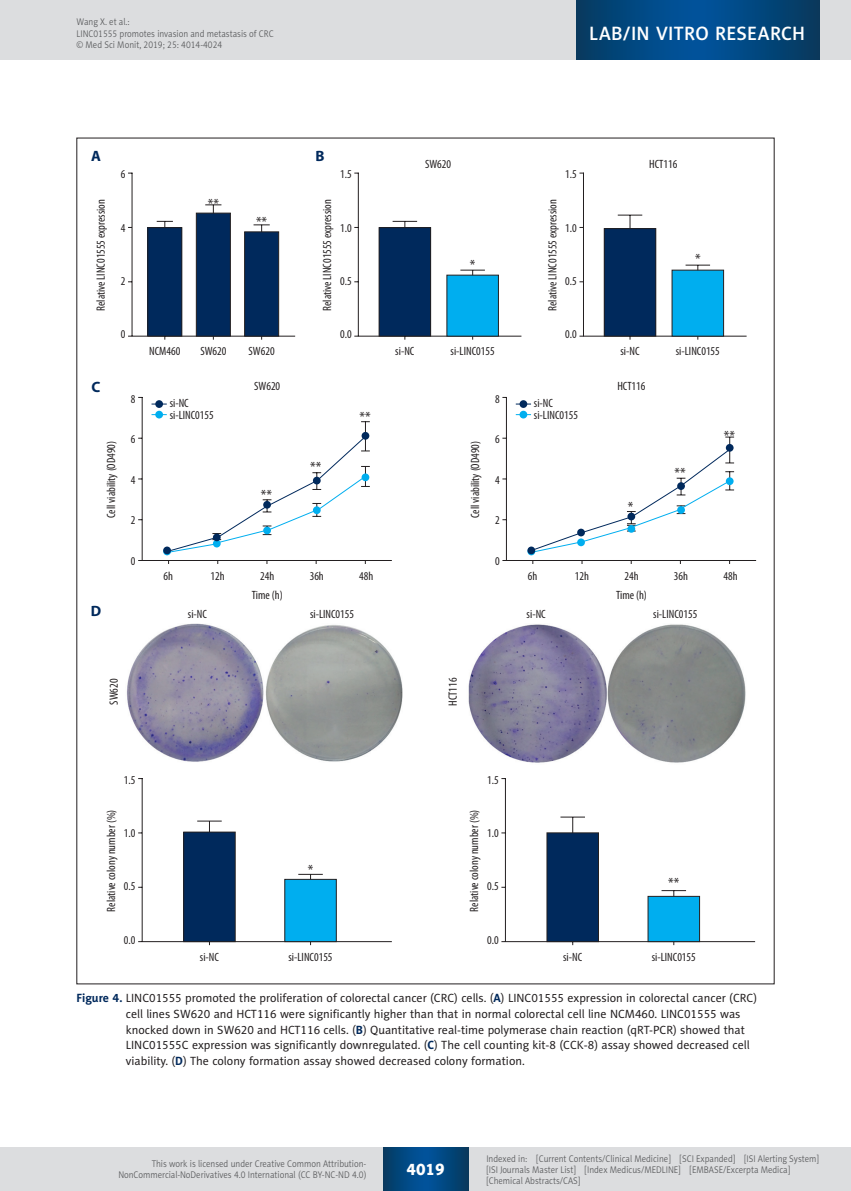
<style>
.page{position:relative;width:851px;height:1191px;background:#fff}
.page>*{position:absolute;margin:0;border:0;box-sizing:border-box;transform-origin:0 0}
.t1{font:19.5px "Naomi Sans EFN Medium";letter-spacing:.01em;color:#fff}
.t2{font:16.5px "Naomi Sans EFN Heavy";color:#fff}
.t3{font:condensed 15px "Myriad Pro";color:#231f20}
.t4{font:700 15px "Myriad Pro";color:#00295c}
.MSM_Rycina_tytul{font:12px/15.8px "Naomi Sans EFN";color:#231f20}
.t5{font:condensed 12px/18.8px "Myriad Pro";color:#231f20;text-align:center}
.t6{font:9.75px/11.2px "Naomi Sans EFN Light";color:#57585a;scale:.9 1}
.s1{font-weight:700;color:#00295c}
</style>
<div class="page">
<img style="left:126px;top:624px;width:277px;height:138px">
<img style="left:468px;top:624px;width:278px;height:139px">
<hr style="left:138px;top:941px;width:254px;height:1px;background:#231f20">
<hr style="left:142px;top:778px;width:1px;height:163px;background:#231f20">
<svg style="left:197px;top:820px;width:25px;height:1px"></svg>
<hr style="left:209px;top:821px;width:1px;height:124px;background:#231f20">
<svg style="left:183px;top:831px;width:140px;height:115px"></svg>
<div style="left:284px;top:879px;width:52px;height:63px;background:#00aeef;border:1px solid #231f20"></div>
<hr style="left:501px;top:941px;width:254px;height:1px;background:#231f20">
<hr style="left:505px;top:778px;width:1px;height:163px;background:#231f20">
<svg style="left:560px;top:816px;width:25px;height:1px"></svg>
<hr style="left:572px;top:817px;width:1px;height:128px;background:#231f20">
<svg style="left:546px;top:832px;width:140px;height:114px"></svg>
<div style="left:647px;top:896px;width:52px;height:46px;background:#00aeef;border:1px solid #231f20"></div>
<hr style="left:138px;top:560px;width:254px;height:1px;background:#231f20">
<hr style="left:142px;top:397px;width:1px;height:163px;background:#231f20">
<hr style="left:579px;top:336px;width:167px;height:1px;background:#231f20">
<hr style="left:583px;top:173px;width:1px;height:163px;background:#231f20">
<svg style="left:617px;top:215px;width:25px;height:1px"></svg>
<hr style="left:629px;top:215px;width:1px;height:125px;background:#231f20">
<svg style="left:603px;top:228px;width:107px;height:112px"></svg>
<div style="left:671px;top:270px;width:52px;height:66px;background:#00aeef"></div>
<hr style="left:354px;top:336px;width:167px;height:1px;background:#231f20">
<hr style="left:358px;top:173px;width:1px;height:163px;background:#231f20">
<svg style="left:378px;top:221px;width:107px;height:119px"></svg>
<div style="left:446px;top:275px;width:52px;height:61px;background:#00aeef"></div>
<hr style="left:128px;top:336px;width:167px;height:1px;background:#231f20">
<hr style="left:132px;top:173px;width:1px;height:163px;background:#231f20">
<svg style="left:147px;top:204px;width:75px;height:136px"></svg>
<div style="left:196px;top:213px;width:35px;height:123px;background:#00295c;border:1px solid #231f20"></div>
<svg style="left:253px;top:224px;width:17px;height:1px"></svg>
<hr style="left:261px;top:225px;width:1px;height:115px;background:#231f20">
<div style="left:244px;top:231px;width:35px;height:105px;background:#00295c;border:1px solid #231f20"></div>
<div style="left:163px;top:547px;width:8px;height:8px;background:#007fbb;border-radius:50%"></div>
<div style="left:163px;top:546px;width:8px;height:8px;background:#00295c;border-radius:50%"></div>
<div style="left:155px;top:411px;width:8px;height:7px;background:#00aeef;border-radius:50%"></div>
<div style="left:155px;top:400px;width:8px;height:8px;background:#00295c;border-radius:50%"></div>
<hr style="left:502px;top:560px;width:254px;height:1px;background:#231f20">
<hr style="left:506px;top:397px;width:1px;height:163px;background:#231f20">
<div style="left:519px;top:411px;width:8px;height:7px;background:#00aeef;border-radius:50%"></div>
<div style="left:519px;top:400px;width:8px;height:8px;background:#00295c;border-radius:50%"></div>
<svg style="left:167px;top:421px;width:567px;height:132px"></svg>
<div style="left:0;top:1148px;width:850px;height:43px;background:#dcdddf"></div>
<svg style="left:383px;top:1147px;width:85px;height:43px;background:#02477e"></svg>
<div style="left:0;top:0;width:850px;height:60px;background:#dcdddf"></div>
<svg style="left:576px;top:0;width:243px;height:60px;background:#02477e"></svg>
<p class="t6" style="left:77px;top:16px;width:220px">Wang X. et al.:<br>LINC01555 promotes invasion and metastasis of CRC © Med Sci Monit, 2019; 25: 4014-4024</p>
<h1 class="t1" style="left:589px;top:22px;width:217px">LAB/IN VITRO RESEARCH</h1>
<p class="t4" style="left:91px;top:147px;width:11px">A</p>
<p class="t4" style="left:315px;top:147px;width:11px">B</p>
<p class="t5" style="left:425px;top:155px;width:28px">SW620</p>
<p class="t5" style="left:649px;top:155px;width:30px">HCT116</p>
<p class="t5" style="left:121px;top:165px;width:6px">6</p>
<p class="t5" style="left:340px;top:165px;width:13px">1.5</p>
<p class="t5" style="left:565px;top:165px;width:13px">1.5</p>
<p class="t5" style="left:91px;top:311px;width:113px;rotate:-90deg">Relative LINC01555 expression</p>
<p class="t5" style="left:121px;top:218px;width:6px">4</p>
<p class="t5" style="left:121px;top:271px;width:6px">2</p>
<p class="t3" style="left:208px;top:195px;width:13px">**</p>
<p class="t3" style="left:256px;top:213px;width:13px">**</p>
<p class="t5" style="left:317px;top:311px;width:113px;rotate:-90deg">Relative LINC01555 expression</p>
<p class="t5" style="left:340px;top:218px;width:13px">1.0</p>
<p class="t5" style="left:340px;top:271px;width:13px">0.5</p>
<p class="t3" style="left:470px;top:256px;width:7px">*</p>
<p class="t5" style="left:542px;top:311px;width:113px;rotate:-90deg">Relative LINC01555 expression</p>
<p class="t5" style="left:565px;top:218px;width:13px">1.0</p>
<p class="t5" style="left:565px;top:271px;width:13px">0.5</p>
<p class="t3" style="left:695px;top:250px;width:7px">*</p>
<p class="t5" style="left:121px;top:325px;width:6px">0</p>
<p class="t5" style="left:340px;top:325px;width:13px">0.0</p>
<p class="t5" style="left:565px;top:325px;width:13px">0.0</p>
<p class="t5" style="left:149px;top:342px;width:33px">NCM460</p>
<p class="t5" style="left:200px;top:342px;width:28px">SW620</p>
<p class="t5" style="left:248px;top:342px;width:28px">SW620</p>
<p class="t5" style="left:395px;top:342px;width:21px">si-NC</p>
<p class="t5" style="left:450px;top:342px;width:46px">si-LINC0155</p>
<p class="t5" style="left:620px;top:342px;width:21px">si-NC</p>
<p class="t5" style="left:675px;top:342px;width:46px">si-LINC0155</p>
<p class="t4" style="left:91px;top:377px;width:10px">C</p>
<p class="t5" style="left:254px;top:376px;width:28px">SW620</p>
<p class="t5" style="left:617px;top:376px;width:30px">HCT116</p>
<p class="t5" style="left:101px;top:518px;width:78px;rotate:-90deg">Cell viability (OD490)</p>
<p class="t5" style="left:131px;top:389px;width:6px">8</p>
<p class="t5" style="left:131px;top:430px;width:6px">6</p>
<p class="t5" style="left:131px;top:470px;width:6px">4</p>
<p class="t5" style="left:131px;top:511px;width:6px">2</p>
<p class="t5" style="left:131px;top:551px;width:6px">0</p>
<p class="t5" style="left:170px;top:397px;width:46px;line-height:12px;text-align:left">si-NC si-LINC0155</p>
<p class="t3" style="left:261px;top:486px;width:13px">**</p>
<p class="t3" style="left:310px;top:458px;width:13px">**</p>
<p class="t3" style="left:359px;top:408px;width:13px">**</p>
<p class="t5" style="left:465px;top:518px;width:78px;rotate:-90deg">Cell viability (OD490)</p>
<p class="t5" style="left:495px;top:389px;width:6px">8</p>
<p class="t5" style="left:495px;top:430px;width:6px">6</p>
<p class="t5" style="left:495px;top:470px;width:6px">4</p>
<p class="t5" style="left:495px;top:511px;width:6px">2</p>
<p class="t5" style="left:495px;top:551px;width:6px">0</p>
<p class="t5" style="left:534px;top:397px;width:46px;line-height:12px;text-align:left">si-NC si-LINC0155</p>
<p class="t3" style="left:627px;top:498px;width:7px">*</p>
<p class="t3" style="left:674px;top:464px;width:13px">**</p>
<p class="t3" style="left:723px;top:427px;width:13px">**</p>
<p class="t5" style="left:163px;top:566px;width:11px">6h</p>
<p class="t5" style="left:211px;top:566px;width:16px">12h</p>
<p class="t5" style="left:252px;top:566px;width:32px">24h<br>Time (h)</p>
<p class="t5" style="left:309px;top:566px;width:16px">36h</p>
<p class="t5" style="left:359px;top:566px;width:16px">48h</p>
<p class="t5" style="left:527px;top:566px;width:11px">6h</p>
<p class="t5" style="left:575px;top:566px;width:16px">12h</p>
<p class="t5" style="left:616px;top:566px;width:32px">24h<br>Time (h)</p>
<p class="t5" style="left:673px;top:566px;width:16px">36h</p>
<p class="t5" style="left:723px;top:566px;width:16px">48h</p>
<p class="t4" style="left:91px;top:601px;width:12px">D</p>
<p class="t5" style="left:188px;top:604px;width:21px">si-NC</p>
<p class="t5" style="left:310px;top:604px;width:46px">si-LINC0155</p>
<p class="t5" style="left:526px;top:604px;width:21px">si-NC</p>
<p class="t5" style="left:653px;top:604px;width:46px">si-LINC0155</p>
<p class="t5" style="left:104px;top:705px;width:28px;rotate:-90deg">SW620</p>
<p class="t5" style="left:443px;top:706px;width:30px;rotate:-90deg">HCT116</p>
<p class="t5" style="left:124px;top:770px;width:13px">1.5</p>
<p class="t5" style="left:487px;top:770px;width:13px">1.5</p>
<p class="t5" style="left:101px;top:911px;width:104px;rotate:-90deg">Relative colony number (%)</p>
<p class="t5" style="left:124px;top:823px;width:13px">1.0</p>
<p class="t5" style="left:124px;top:877px;width:13px">0.5</p>
<p class="t3" style="left:308px;top:860px;width:7px">*</p>
<p class="t5" style="left:464px;top:911px;width:104px;rotate:-90deg">Relative colony number (%)</p>
<p class="t5" style="left:487px;top:823px;width:13px">1.0</p>
<p class="t5" style="left:487px;top:877px;width:13px">0.5</p>
<p class="t3" style="left:668px;top:874px;width:13px">**</p>
<p class="t5" style="left:124px;top:930px;width:13px">0.0</p>
<p class="t5" style="left:487px;top:930px;width:13px">0.0</p>
<p class="t5" style="left:200px;top:947px;width:21px">si-NC</p>
<p class="t5" style="left:288px;top:947px;width:46px">si-LINC0155</p>
<p class="t5" style="left:563px;top:947px;width:21px">si-NC</p>
<p class="t5" style="left:651px;top:947px;width:46px">si-LINC0155</p>
<p class="MSM_Rycina_tytul" style="left:126px;top:990px;width:632px;text-indent:-49px"><span class="s1">Figure 4.</span> LINC01555 promoted the proliferation of colorectal cancer (CRC) cells. (<span class="s1">A</span>) LINC01555 expression in colorectal cancer (CRC) cell lines SW620 and HCT116 were significantly higher than that in normal colorectal cell line NCM460. LINC01555 was knocked down in SW620 and HCT116 cells. (<span class="s1">B</span>) Quantitative real-time polymerase chain reaction (qRT-PCR) showed that LINC01555C expression was significantly downregulated. (<span class="s1">C</span>) The cell counting kit-8 (CCK-8) assay showed decreased cell viability. (<span class="s1">D</span>) The colony formation assay showed decreased colony formation.</p>
<p class="t6" style="left:118px;top:1158px;width:277px;text-align:right">This work is licensed under Creative Common Attribution-<br>NonCommercial-NoDerivatives 4.0 International (CC BY-NC-ND 4.0)</p>
<h2 class="t2" style="left:406px;top:1159px;width:40px">4019</h2>
<p class="t6" style="left:486px;top:1152px;width:371px">Indexed in: [Current Contents/Clinical Medicine] [SCI Expanded] [ISI Alerting System] [ISI Journals Master List] [Index Medicus/MEDLINE] [EMBASE/Excerpta Medica] [Chemical Abstracts/CAS]</p>
</div>
